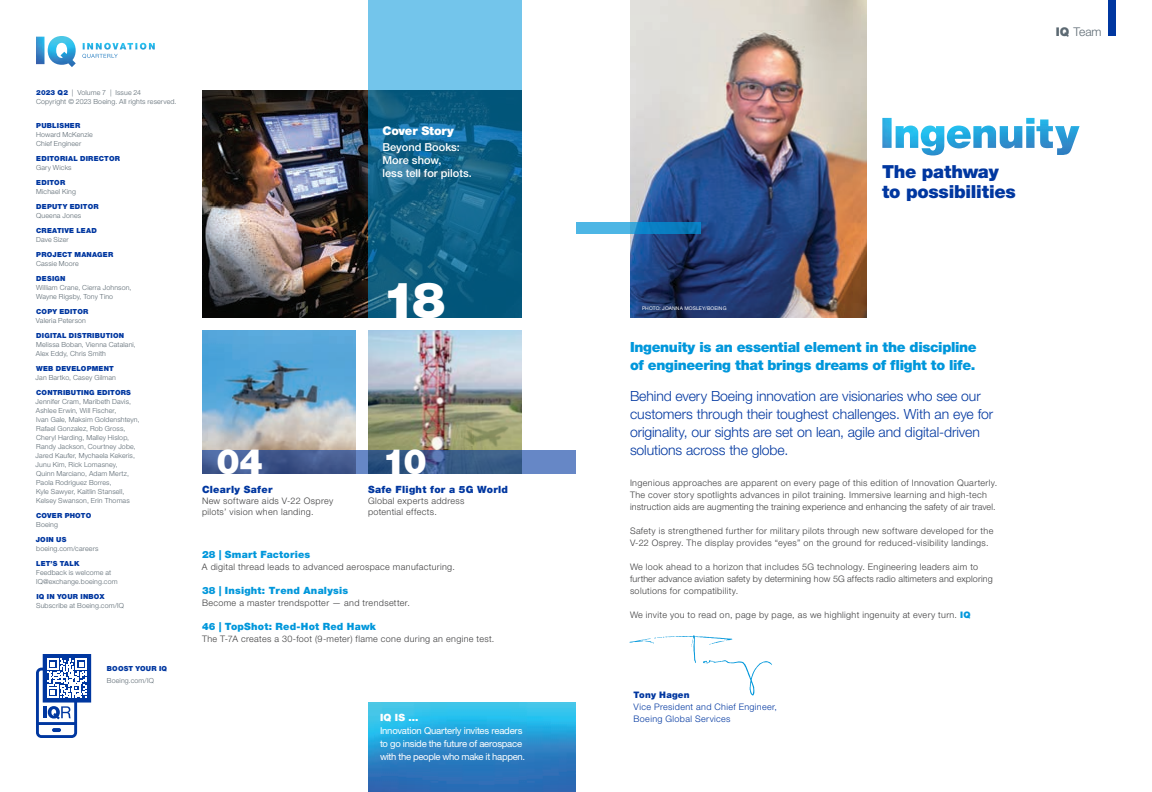
<style>
.page{position:relative;width:1152px;height:792px;background:#fff}
.page>*{position:absolute;margin:0;border:0;box-sizing:border-box;transform-origin:0 0}
.Headline_4__45Light{font:900 50px "Helvetica Neue LT Std";color:#fff}
.Headline_3__45Light{font:900 35px "Helvetica Neue LT Std";color:#fff}
.Subhead2-95Black-14p{font:900 18px/20px "Helvetica Neue LT Std";letter-spacing:-.015em;color:#0037a0}
.Body-Hightlight-45Li{font:300 14px/18px "Helvetica Neue LT Std";letter-spacing:-.005em;color:#0037a0}
.Body-Hightlight-45Li-2{font:900 14px/18px "Helvetica Neue LT Std";letter-spacing:-.025em;color:#0097db}
.Subhead3-95Black-11p{font:900 12px "Helvetica Neue LT Std";letter-spacing:-.015em;color:#fff}
.t1{font:300 12px "Helvetica Neue LT Std";color:#5c6972}
.Subhead3-95Black-11p-2{font:500 11px/13px "Helvetica Neue LT Std";letter-spacing:.005em;color:#fff}
.Body-45Light-9pt{font:900 10px "Helvetica Neue LT Std";letter-spacing:.02em;color:#0097db}
.Body-45Light-9pt-2{font:900 10px "Helvetica Neue LT Std";letter-spacing:.03em;color:#0037a0}
.Subhead4-35Light-11p{font:900 10px "Helvetica Neue LT Std";color:#fff}
.Subhead4-35Light-11p-2{font:9.5px/12.9px "Helvetica Neue LT Std";letter-spacing:-.025em;color:#fff}
.Body-45Light-9pt-3{font:300 9px/12px "Helvetica Neue LT Std";letter-spacing:.035em;color:#3e3e3f}
.Body-45Light-9pt-4{font:300 9px/12px "Helvetica Neue LT Std";letter-spacing:.04em;color:#0037a0}
.Caption-Headline-95B{font:300 7px/9px "Helvetica Neue LT Std";letter-spacing:.02em;color:#5c6972}
.Caption-Headline-95B-2{font:900 7px/9px "Helvetica Neue LT Std";letter-spacing:.03em;color:#0037a0}
.Caption-Body-45Light{font:300 7px/9px "Helvetica Neue LT Std";letter-spacing:.02em;color:#5c6972}
.Caption-Body-45Light-2{font:5px "Helvetica Neue LT Std";letter-spacing:.02em;color:#fff}
.s1{font-weight:900;color:#0037a0}
.s2{font-weight:300;color:#5c6972}
.s3{font-weight:900}
.s4{font-weight:900;color:#0097db}
</style>
<div class="page">
<svg style="left:629px;top:635px;width:143px;height:60px"></svg>
<div style="left:1109px;top:0;width:7px;height:36px;background:#0037a0"></div>
<img style="left:368px;top:330px;width:154px;height:120px">
<img style="left:462px;top:423px;width:48px;height:24px">
<img style="left:202px;top:330px;width:154px;height:120px">
<svg style="left:202px;top:450px;width:374px;height:24px;background:#436195"></svg>
<img style="left:202px;top:90px;width:166px;height:228px">
<svg style="left:368px;top:0;width:154px;height:318px;background:#2a7ca2"></svg>
<img style="left:630px;top:0;width:237px;height:318px">
<svg style="left:576px;top:222px;width:125px;height:12px"></svg>
<img style="left:368px;top:702px;width:208px;height:90px">
<svg style="left:36px;top:654px;width:55px;height:84px"></svg>
<img style="left:882px;top:118px;width:198px;height:38px">
<img style="left:36px;top:36px;width:119px;height:31px">
<p class="Caption-Body-45Light" style="left:36px;top:88px;width:142px"><span class="s1">2023 Q2</span> | Volume 7 | Issue 24<br>Copyright © 2023 Boeing. All rights reserved.</p>
<p class="Caption-Headline-95B" style="left:36px;top:121px;width:58px"><span class="s1">PUBLISHER<br></span>Howard McKenzie<br>Chief Engineer</p>
<p class="Caption-Headline-95B-2" style="left:36px;top:154px;width:85px">EDITORIAL DIRECTOR<br><span class="s2">Gary Wicks</span></p>
<p class="Caption-Headline-95B" style="left:36px;top:178px;width:41px"><span class="s1">EDITOR<br></span>Michael King</p>
<p class="Caption-Headline-95B-2" style="left:36px;top:202px;width:64px">DEPUTY EDITOR<br><span class="s2">Queena Jones</span></p>
<p class="Caption-Headline-95B-2" style="left:36px;top:226px;width:62px">CREATIVE LEAD<br><span class="s2">Dave Sizer</span></p>
<p class="Caption-Headline-95B-2" style="left:36px;top:250px;width:79px">PROJECT MANAGER<br><span class="s2">Cassie Moore</span></p>
<p class="Caption-Headline-95B" style="left:36px;top:274px;width:97px"><span class="s1">DESIGN<br></span>William Crane, Cierra Johnson,<br>Wayne Rigsby, Tony Tino</p>
<p class="Caption-Headline-95B" style="left:36px;top:307px;width:54px"><span class="s1">COPY EDITOR<br></span>Valeria Peterson</p>
<p class="Caption-Headline-95B" style="left:36px;top:331px;width:102px"><span class="s1">DIGITAL DISTRIBUTION<br></span>Melissa Boban, Vienna Catalani,<br>Alex Eddy, Chris Smith</p>
<p class="Caption-Headline-95B" style="left:36px;top:364px;width:82px"><span class="s1">WEB DEVELOPMENT<br></span>Jan Bartko, Casey Gilman</p>
<p class="Caption-Headline-95B" style="left:36px;top:388px;width:106px"><span class="s1">CONTRIBUTING EDITORS<br></span>Jennifer Cram, Maribeth Davis,<br>Ashlee Erwin, Will Fischer,<br>Ivan Gale, Maksim Goldenshteyn,<br>Rafael Gonzalez, Rob Gross,<br>Cheryl Harding, Malley Hislop,<br>Randy Jackson, Courtney Jobe,<br>Jared Kaufer, Mychaela Kekeris,<br>Junu Kim, Rick Lomasney,<br>Quinn Marciano, Adam Mertz,<br>Paola Rodriguez Borres,<br>Kyle Sawyer, Kaitlin Stansell,<br>Kelsey Swanson, Erin Thomas</p>
<p class="Caption-Headline-95B-2" style="left:36px;top:511px;width:57px">COVER PHOTO<br><span class="s2">Boeing</span></p>
<p class="Caption-Headline-95B" style="left:36px;top:535px;width:64px"><span class="s1">JOIN US </span>boeing.com/careers</p>
<p class="Caption-Headline-95B" style="left:36px;top:559px;width:83px"><span class="s1">LET’S TALK<br></span>Feedback is welcome at<br>IQ@exchange.boeing.com</p>
<p class="Caption-Headline-95B" style="left:36px;top:592px;width:89px"><span class="s1">IQ IN YOUR INBOX<br></span>Subscribe at Boeing.com/IQ</p>
<p class="Caption-Headline-95B-2" style="left:107px;top:664px;width:62px">BOOST YOUR IQ</p>
<p class="Caption-Body-45Light" style="left:107px;top:676px;width:48px">Boeing.com/IQ</p>
<p class="Subhead3-95Black-11p" style="left:382px;top:123px;width:73px">Cover Story</p>
<p class="Subhead3-95Black-11p-2" style="left:382px;top:140px;width:79px">Beyond Books:</p>
<p class="Subhead3-95Black-11p-2" style="left:382px;top:153px;width:91px">More show,<br>less tell for pilots.</p>
<p class="Headline_4__45Light" style="left:382px;top:270px;width:64px">18</p>
<p class="Headline_3__45Light" style="left:216px;top:441px;width:48px">04</p>
<p class="Headline_3__45Light" style="left:382px;top:441px;width:46px">10</p>
<p class="Body-45Light-9pt-2" style="left:202px;top:484px;width:72px">Clearly Safer</p>
<p class="Body-45Light-9pt-3" style="left:202px;top:495px;width:133px;line-height:11px">New software aids V-22 Osprey pilots’ vision when landing.</p>
<p class="Body-45Light-9pt-2" style="left:368px;top:484px;width:142px">Safe Flight for a 5G World</p>
<p class="Body-45Light-9pt-3" style="left:368px;top:495px;width:98px;line-height:11px">Global experts address potential effects.</p>
<p class="Body-45Light-9pt" style="left:202px;top:548px;width:110px">28 | Smart Factories</p>
<p class="Body-45Light-9pt-3" style="left:202px;top:561px;width:255px">A digital thread leads to advanced aerospace manufacturing.</p>
<p class="Body-45Light-9pt" style="left:202px;top:584px;width:148px">38 | Insight: Trend Analysis</p>
<p class="Body-45Light-9pt-3" style="left:202px;top:597px;width:209px">Become a master trendspotter — and trendsetter.</p>
<p class="Body-45Light-9pt" style="left:202px;top:620px;width:176px">46 | TopShot: Red-Hot Red Hawk</p>
<p class="Body-45Light-9pt-3" style="left:202px;top:633px;width:294px">The T-7A creates a 30-foot (9-meter) flame cone during an engine test.</p>
<p class="Subhead4-35Light-11p" style="left:380px;top:712px;width:40px">IQ IS …</p>
<p class="Subhead4-35Light-11p-2" style="left:380px;top:724px;width:147px">Innovation Quarterly invites readers to go inside the future of aerospace with the people who make it happen.</p>
<p class="t1" style="left:1056px;top:24px;width:47px"><span class="s3">IQ</span> Team</p>
<p class="Caption-Body-45Light-2" style="left:642px;top:305px;width:86px">PHOTO: JOANNA MOSLEY/BOEING</p>
<p class="Subhead2-95Black-14p" style="left:882px;top:162px;width:135px">The pathway to possibilities</p>
<p class="Body-Hightlight-45Li-2" style="left:630px;top:338px;width:348px">Ingenuity is an essential element in the discipline of engineering that brings dreams of flight to life.</p>
<p class="Body-Hightlight-45Li" style="left:630px;top:387px;width:365px">Behind every Boeing innovation are visionaries who see our customers through their toughest challenges. With an eye for originality, our sights are set on lean, agile and digital-driven solutions across the globe.</p>
<p class="Body-45Light-9pt-3" style="left:630px;top:477px;width:369px">Ingenious approaches are apparent on every page of this edition of Innovation Quarterly.<br>The cover story spotlights advances in pilot training. Immersive learning and high-tech instruction aids are augmenting the training experience and enhancing the safety of air travel.</p>
<p class="Body-45Light-9pt-3" style="left:630px;top:525px;width:365px">Safety is strengthened further for military pilots through new software developed for the<br>V-22 Osprey. The display provides “eyes” on the ground for reduced-visibility landings.</p>
<p class="Body-45Light-9pt-3" style="left:630px;top:561px;width:364px">We look ahead to a horizon that includes 5G technology. Engineering leaders aim to further advance aviation safety by determining how 5G affects radio altimeters and exploring solutions for compatibility.</p>
<p class="Body-45Light-9pt-3" style="left:630px;top:609px;width:342px">We invite you to read on, page by page, as we highlight ingenuity at every turn. <span class="s4">IQ</span></p>
<p class="Body-45Light-9pt-4" style="left:634px;top:689px;width:145px"><span class="s3">Tony Hagen<br></span>Vice President and Chief Engineer,<br>Boeing Global Services</p>
</div>
